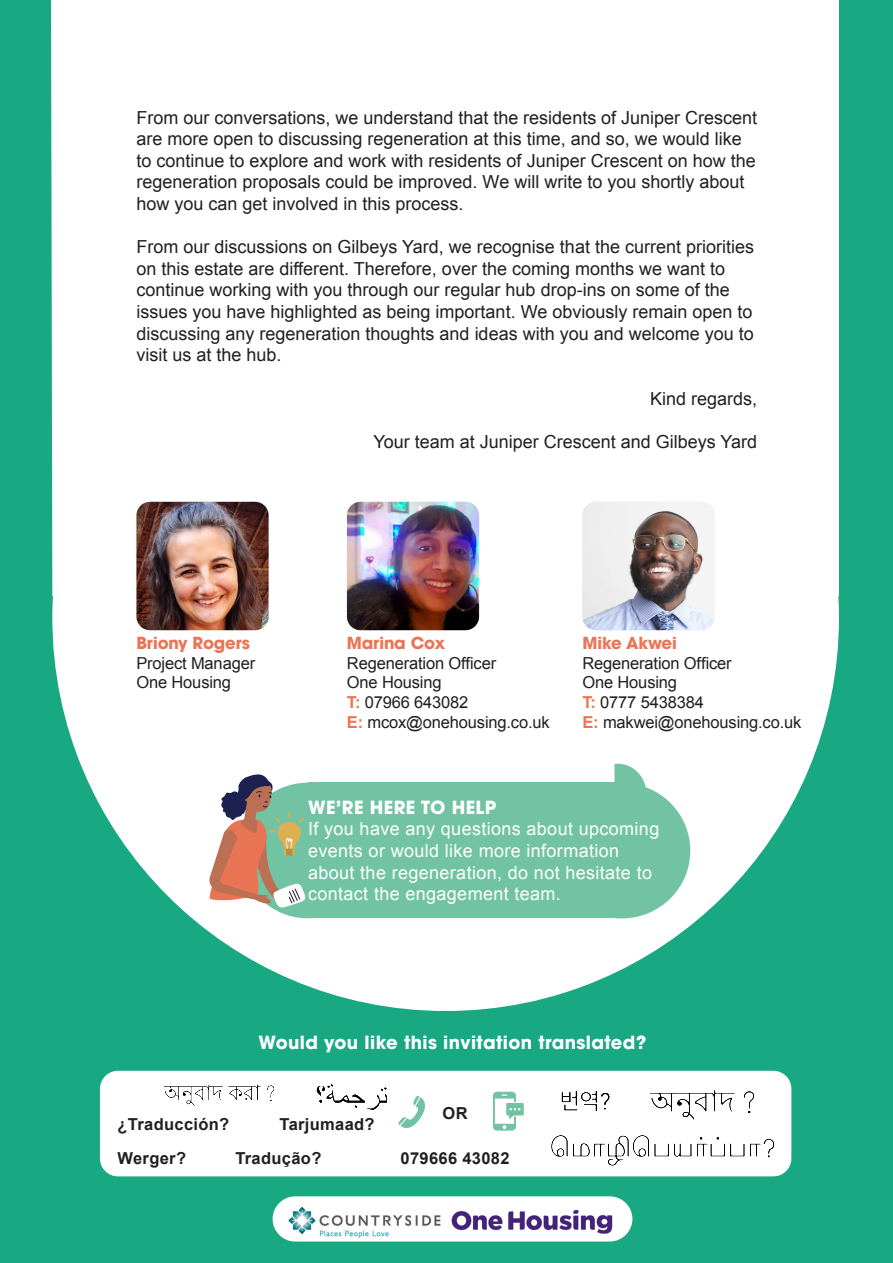
<style>
.page{position:relative;width:893px;height:1263px;background:#18a882}
.page>*{position:absolute;margin:0;border:0;box-sizing:border-box;transform-origin:0 0}
.t1{font:18px/21.6px "Arial";color:#231f20}
.Body_Text{font:18px/21.6px "Arial";letter-spacing:.02em;color:#fff}
.Body_Text-2{font:700 18px "ITC Avant Garde Pro";letter-spacing:.02em;color:#fff}
.Sub_subheading{font:16.5px/19.8px "Arial";letter-spacing:-.01em;color:#231f20}
.Body_Text-3{font:700 16.5px "Arial";letter-spacing:.02em;color:#231f20}
.Sub_subheading-2{font:700 16.5px "ITC Avant Garde Pro";letter-spacing:-.01em;color:#e97554}
.s1{font-weight:700;color:#e97554}
</style>
<div class="page">
<div style="left:51px;top:0;width:788px;height:596px;background:#fff"></div>
<div style="left:52px;top:224px;width:787px;height:787px;background:#fff;border-radius:50%"></div>
<svg style="left:273px;top:1196px;width:359px;height:45px;background:#d8f0ea"></svg>
<img style="left:449px;top:1196px;width:165px;height:46px">
<img style="left:288px;top:1201px;width:153px;height:39px">
<div style="left:100px;top:1071px;width:691px;height:105px;background:#fff;border-radius:18px"></div>
<svg style="left:398px;top:1096px;width:27px;height:32px"></svg>
<img style="left:163px;top:1084px;width:111px;height:22px">
<img style="left:561px;top:1091px;width:49px;height:20px">
<img style="left:551px;top:1135px;width:223px;height:31px">
<img style="left:316px;top:1084px;width:71px;height:25px">
<img style="left:650px;top:1090px;width:104px;height:30px">
<svg style="left:493px;top:1092px;width:31px;height:38px"></svg>
<div style="left:553px;top:783px;width:137px;height:135px;background:#71c3a4;border-radius:50%"></div>
<div style="left:308px;top:783px;width:318px;height:135px;background:#71c3a4"></div>
<svg style="left:589px;top:764px;width:57px;height:23px"></svg>
<svg style="left:209px;top:774px;width:98px;height:139px"></svg>
<img style="left:136px;top:502px;width:133px;height:128px">
<img style="left:582px;top:502px;width:133px;height:128px">
<img style="left:347px;top:502px;width:132px;height:128px">
<p class="t1" style="left:136px;top:107px;width:622px">From our conversations, we understand that the residents of Juniper Crescent are more open to discussing regeneration at this time, and so, we would like to continue to explore and work with residents of Juniper Crescent on how the regeneration proposals could be improved. We will write to you shortly about how you can get involved in this process.</p>
<p class="t1" style="left:136px;top:236px;width:619px">From our discussions on Gilbeys Yard, we recognise that the current priorities on this estate are different. Therefore, over the coming months we want to continue working with you through our regular hub drop-ins on some of the issues you have highlighted as being important. We obviously remain open to discussing any regeneration thoughts and ideas with you and welcome you to visit us at the hub.</p>
<p class="t1" style="left:650px;top:388px;width:109px">Kind regards,</p>
<p class="t1" style="left:373px;top:431px;width:385px">Your team at Juniper Crescent and Gilbeys Yard</p>
<p class="Sub_subheading-2" style="left:136px;top:632px;width:115px">Briony Rogers</p>
<p class="Sub_subheading" style="left:136px;top:653px;width:120px">Project Manager<br>One Housing</p>
<p class="Sub_subheading-2" style="left:347px;top:632px;width:100px">Marina Cox</p>
<p class="Sub_subheading" style="left:347px;top:653px;width:151px">Regeneration Officer<br>One Housing</p>
<p class="Sub_subheading" style="left:347px;top:693px;width:123px"><span class="s1">T:</span> 07966 643082</p>
<p class="Sub_subheading" style="left:347px;top:712px;width:204px"><span class="s1">E:</span> mcox@onehousing.co.uk</p>
<p class="Sub_subheading-2" style="left:582px;top:632px;width:96px">Mike Akwei</p>
<p class="Sub_subheading" style="left:582px;top:653px;width:151px">Regeneration Officer<br>One Housing</p>
<p class="Sub_subheading" style="left:582px;top:693px;width:123px"><span class="s1">T:</span> 0777 5438384</p>
<p class="Sub_subheading" style="left:582px;top:712px;width:220px"><span class="s1">E:</span> makwei@onehousing.co.uk</p>
<p class="Body_Text-2" style="left:308px;top:795px;width:190px">WE’RE HERE TO HELP</p>
<p class="Body_Text" style="left:308px;top:818px;width:353px">If you have any questions about upcoming events or would like more information about the regeneration, do not hesitate to contact the engagement team.</p>
<p class="Body_Text-2" style="left:258px;top:1030px;width:389px">Would you like this invitation translated?</p>
<p class="Body_Text-3" style="left:118px;top:1113px;width:113px">¿Traducción?</p>
<p class="Body_Text-3" style="left:280px;top:1113px;width:97px">Tarjumaad?</p>
<p class="Body_Text-3" style="left:118px;top:1147px;width:70px">Werger?</p>
<p class="Body_Text-3" style="left:235px;top:1147px;width:88px">Tradução?</p>
<p class="Body_Text-3" style="left:443px;top:1102px;width:27px">OR</p>
<p class="Body_Text-3" style="left:400px;top:1147px;width:111px">079666 43082</p>
</div>
